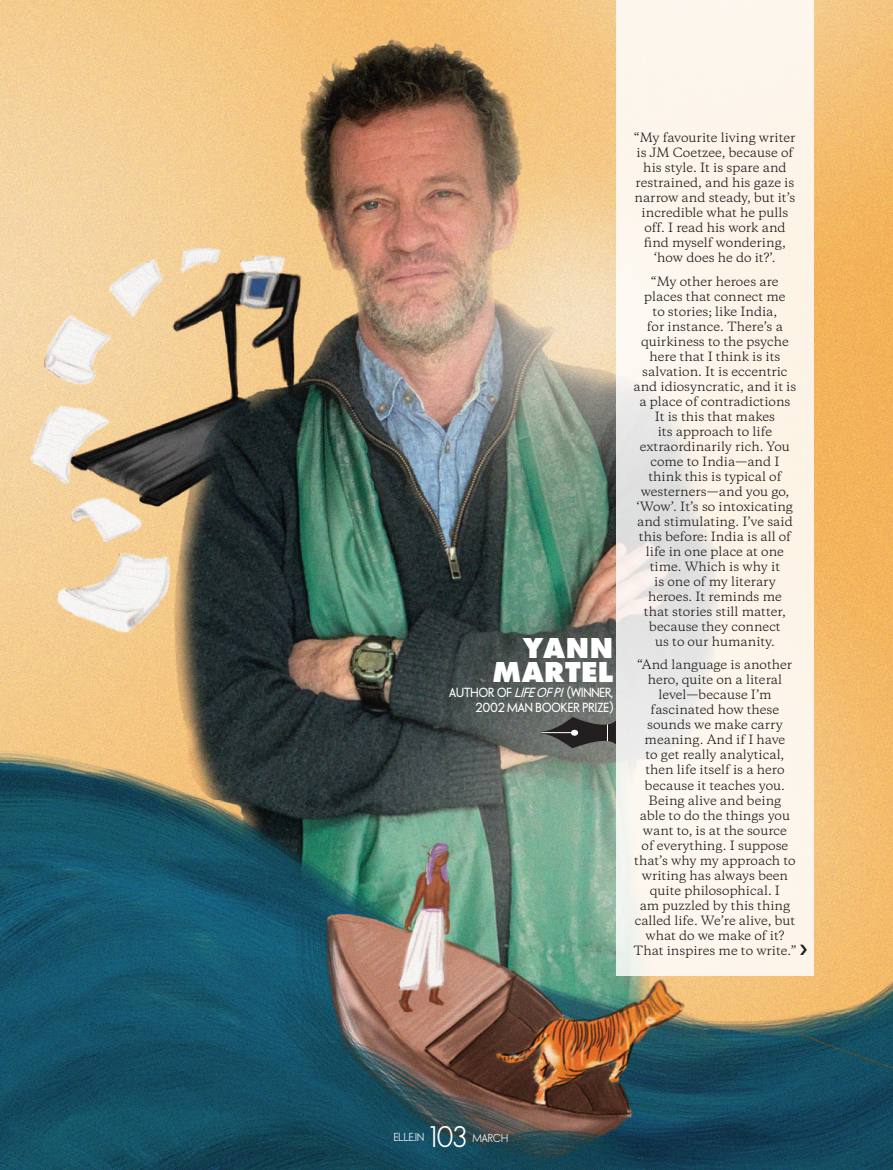
<style>
.page{position:relative;width:893px;height:1170px;background:#fff}
.page>*{position:absolute;margin:0;border:0;box-sizing:border-box;transform-origin:0 0}
.t1{font:900 30px/24px "Elle Gabor Std";color:#fff;text-align:right}
.t2{font:500 27px "Elle Nova C";color:#fff}
.t3{font:12px/15px "Copernicus";color:#231f20;text-align:center}
.t4{font:600 12px/15px "Elle Nova C";color:#fff;text-align:right}
.t5{font:500 10.5px "Elle Nova C";color:#fff}
.s1{font-style:italic}
</style>
<div class="page">
<img style="left:0;top:0;width:893px;height:1169px">
<svg style="left:616px;top:0;width:198px;height:975px;background:#f8f2ea"></svg>
<svg style="left:542px;top:717px;width:74px;height:31px;background:#4c4c4a"></svg>
<svg style="left:800px;top:943px;width:7px;height:11px"></svg>
<h1 class="t1" style="left:492px;top:635px;width:123px">YANN<br>MARTEL</h1>
<p class="t4" style="left:449px;top:685px;width:166px">AUTHOR OF <span class="s1">LIFEOFPI</span> (WINNER,<br>2002 MAN BOOKER PRIZE)</p>
<p class="t3" style="left:634px;top:130px;width:163px">“My favourite living writer is JM Coetzee, because of his style. It is spare and restrained, and his gaze is narrow and steady, but it’s incredible what he pulls off. I read his work and find myself wondering, ‘how does he do it?’.</p>
<p class="t3" style="left:633px;top:274px;width:164px">“My other heroes are places that connect me<br>to stories; like India,<br>for instance. There’s a quirkiness to the psyche here that I think is its salvation. It is eccentric and idiosyncratic, and it is a place of contradictions<br>It is this that makes<br>its approach to life extraordinarily rich. You come to India—and I think this is typical of westerners—and you go, ‘Wow’. It’s so intoxicating and stimulating. I’ve said this before: India is all of life in one place at one time. Which is why it<br>is one of my literary heroes. It reminds me<br>that stories still matter, because they connect<br>us to our humanity.</p>
<p class="t3" style="left:634px;top:657px;width:164px">“And language is another hero, quite on a literal level—because I’m fascinated how these sounds we make carry meaning. And if I have<br>to get really analytical, then life itself is a hero because it teaches you.<br>Being alive and being<br>able to do the things you want to, is at the source<br>of everything. I suppose that’s why my approach to writing has always been quite philosophical. I<br>am puzzled by this thing called life. We’re alive, but what do we make of it?<br>That inspires me to write.”</p>
<p class="t5" style="left:394px;top:1131px;width:32px">ELLE.IN</p>
<h2 class="t2" style="left:430px;top:1121px;width:39px">103</h2>
<p class="t5" style="left:472px;top:1132px;width:37px">MARCH</p>
</div>
